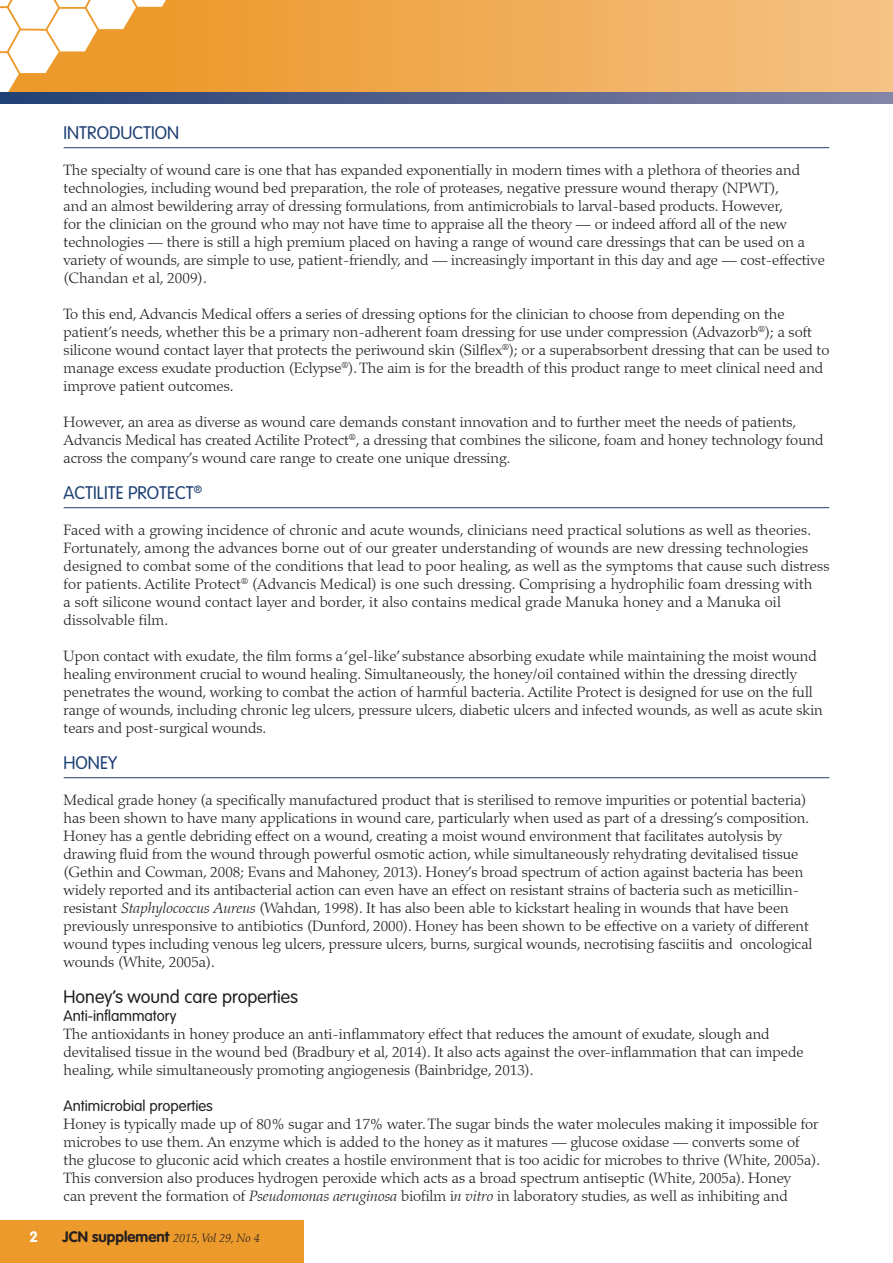
<style>
.page{position:relative;width:893px;height:1263px;background:#fff}
.page>*{position:absolute;margin:0;border:0;box-sizing:border-box;transform-origin:0 0}
.t1{font:300 18px "VAG Rounded";color:#1f4074}
.t2{font:300 18px "VAG Rounded";color:#231f20}
.t3{font:300 15px/18px "Palatino";color:#231f20}
.t4{font:300 15px "VAG Rounded";color:#231f20}
.t5{font:700 15px "VAG Rounded";color:#fff}
.t6{font:italic 300 12px "Palatino";color:#231f20}
.s1{font-style:italic}
.s2{font-family:"VAG Rounded";font-weight:700;font-style:normal;font-size:15px}
</style>
<div class="page">
<hr style="left:64px;top:147px;width:765px;height:1px;background:#1f4074">
<hr style="left:64px;top:507px;width:765px;height:1px;background:#1f4074">
<hr style="left:64px;top:777px;width:765px;height:1px;background:#1f4074">
<svg style="left:0;top:0;width:170px;height:93px"></svg>
<div style="left:170px;top:0;width:722px;height:93px;background:linear-gradient(to right,#ed9a2d,#f5c387)"></div>
<svg style="left:0;top:93px;width:892px;height:10px;background:#54618c"></svg>
<div style="left:0;top:1220px;width:303px;height:43px;background:#ec9a2b"></div>
<p class="t1" style="left:64px;top:125px;width:117px">INTRODUCTION</p>
<p class="t3" style="left:64px;top:163px;width:762px">The specialty of wound care is one that has expanded exponentially in modern times with a plethora of theories and technologies, including wound bed preparation, the role of proteases, negative pressure wound therapy (NPWT),<br>and an almost bewildering array of dressing formulations, from antimicrobials to larval-based products. However,<br>for the clinician on the ground who may not have time to appraise all the theory — or indeed afford all of the new technologies — there is still a high premium placed on having a range of wound care dressings that can be used on a variety of wounds, are simple to use, patient-friendly, and — increasingly important in this day and age — cost-effective (Chandan et al, 2009).</p>
<p class="t3" style="left:64px;top:307px;width:767px">To this end, Advancis Medical offers a series of dressing options for the clinician to choose from depending on the patient’s needs, whether this be a primary non-adherent foam dressing for use under compression (Advazorb<sup>®</sup>); a soft silicone wound contact layer that protects the periwound skin (Silflex<sup>®</sup>); or a superabsorbent dressing that can be used to manage excess exudate production (Eclypse<sup>®</sup>). The aim is for the breadth of this product range to meet clinical need and improve patient outcomes.</p>
<p class="t3" style="left:64px;top:415px;width:761px">However, an area as diverse as wound care demands constant innovation and to further meet the needs of patients,<br>Advancis Medical has created Actilite Protect<sup>®</sup>, a dressing that combines the silicone, foam and honey technology found across the company’s wound care range to create one unique dressing.</p>
<p class="t1" style="left:64px;top:485px;width:140px">ACTILITE PROTECT<sup>®</sup></p>
<p class="t3" style="left:64px;top:523px;width:767px">Faced with a growing incidence of chronic and acute wounds, clinicians need practical solutions as well as theories.<br>Fortunately, among the advances borne out of our greater understanding of wounds are new dressing technologies designed to combat some of the conditions that lead to poor healing, as well as the symptoms that cause such distress for patients. Actilite Protect<sup>®</sup> (Advancis Medical) is one such dressing. Comprising a hydrophilic foam dressing with<br>a soft silicone wound contact layer and border, it also contains medical grade Manuka honey and a Manuka oil dissolvable film.</p>
<p class="t3" style="left:64px;top:649px;width:760px">Upon contact with exudate, the film forms a ‘gel-like’ substance absorbing exudate while maintaining the moist wound healing environment crucial to wound healing. Simultaneously, the honey/oil contained within the dressing directly penetrates the wound, working to combat the action of harmful bacteria. Actilite Protect is designed for use on the full range of wounds, including chronic leg ulcers, pressure ulcers, diabetic ulcers and infected wounds, as well as acute skin tears and post-surgical wounds.</p>
<p class="t1" style="left:64px;top:755px;width:55px">HONEY</p>
<p class="t3" style="left:64px;top:793px;width:750px">Medical grade honey (a specifically manufactured product that is sterilised to remove impurities or potential bacteria) has been shown to have many applications in wound care, particularly when used as part of a dressing’s composition.<br>Honey has a gentle debriding effect on a wound, creating a moist wound environment that facilitates autolysis by drawing fluid from the wound through powerful osmotic action, while simultaneously rehydrating devitalised tissue (Gethin and Cowman, 2008; Evans and Mahoney, 2013). Honey’s broad spectrum of action against bacteria has been widely reported and its antibacterial action can even have an effect on resistant strains of bacteria such as meticillin&shy;resistant <span class="s1">Staphylococcus Aureus</span> (Wahdan, 1998). It has also been able to kickstart healing in wounds that have been previously unresponsive to antibiotics (Dunford, 2000). Honey has been shown to be effective on a variety of different wound types including venous leg ulcers, pressure ulcers, burns, surgical wounds, necrotising fasciitis and oncological wounds (White, 2005a).</p>
<p class="t2" style="left:64px;top:989px;width:236px">Honey’s wound care properties</p>
<p class="t4" style="left:64px;top:1009px;width:114px">Anti-inflammatory</p>
<p class="t3" style="left:64px;top:1027px;width:741px">The antioxidants in honey produce an anti-inflammatory effect that reduces the amount of exudate, slough and devitalised tissue in the wound bed (Bradbury et al, 2014). It also acts against the over-inflammation that can impede healing, while simultaneously promoting angiogenesis (Bainbridge, 2013).</p>
<p class="t4" style="left:64px;top:1099px;width:151px">Antimicrobial properties</p>
<p class="t3" style="left:64px;top:1117px;width:758px">Honey is typically made up of 80% sugar and 17% water. The sugar binds the water molecules making it impossible for microbes to use them. An enzyme which is added to the honey as it matures — glucose oxidase — converts some of the glucose to gluconic acid which creates a hostile environment that is too acidic for microbes to thrive (White, 2005a).<br>This conversion also produces hydrogen peroxide which acts as a broad spectrum antiseptic (White, 2005a). Honey<br>can prevent the formation of <span class="s1">Pseudomonas aeruginosa</span> biofilm i<span class="s1">n vitro</span> in laboratory studies, as well as inhibiting and</p>
<p class="t5" style="left:30px;top:1230px;width:10px">2</p>
<p class="t6" style="left:63px;top:1233px;width:198px"><span class="s2">JCN supplement</span> 2015, Vol 29, No 4</p>
</div>
